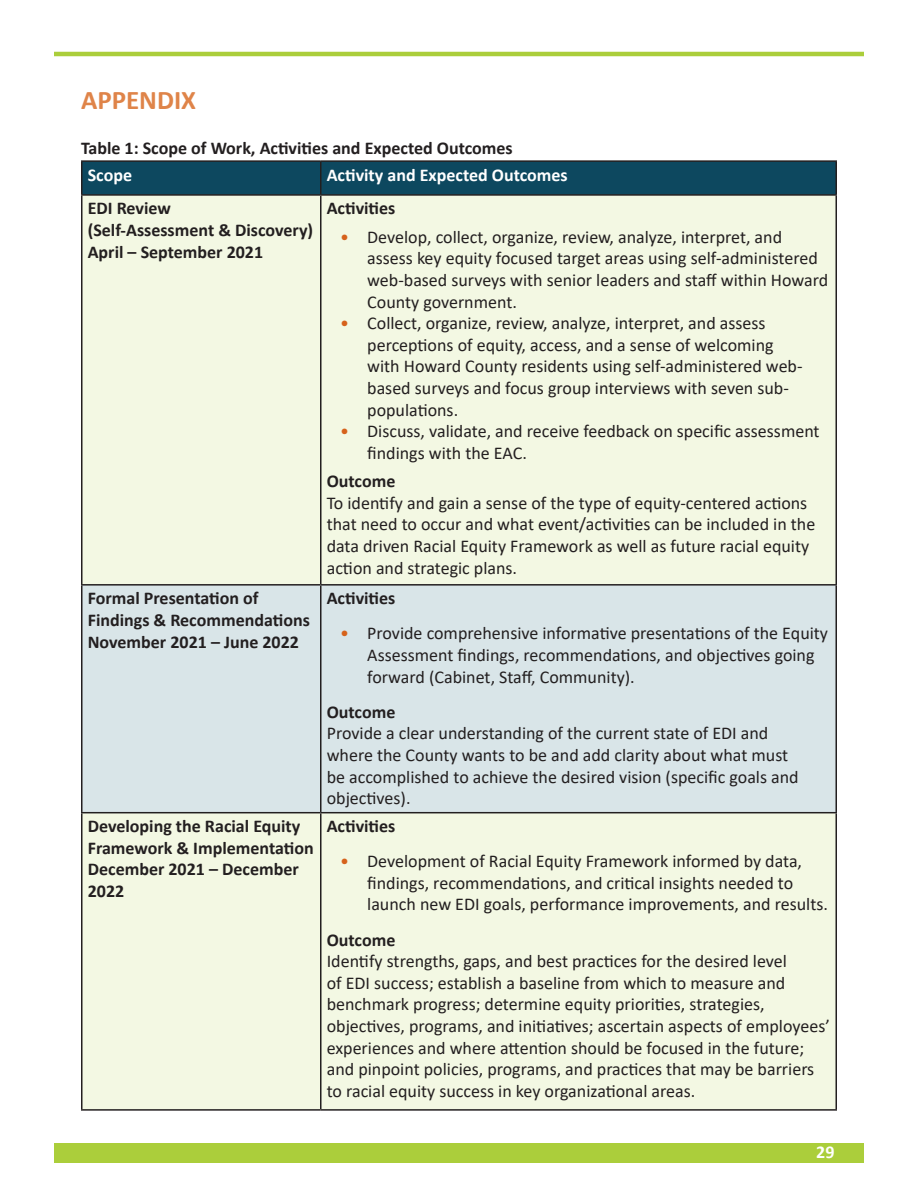
<style>
.page{position:relative;width:918px;height:1188px;background:#fff}
.page>*{position:absolute;margin:0;border:0;box-sizing:border-box;transform-origin:0 0}
.t1{font:700 27px "Calibri";color:#df8449}
.t2{font:18px/21.6px "Calibri";color:#231f20}
.t3{font:700 18px/21.6px "Calibri";color:#231f20}
.t4{font:700 18px "Calibri";color:#fff}
.s1{color:#d6621b}
</style>
<div class="page">
<div style="left:54px;top:1143px;width:810px;height:20px;background:#abce3b"></div>
<hr style="left:54px;top:52px;width:810px;height:4px;background:#abce3b">
<div style="left:82px;top:162px;width:754px;height:32px;background:#0d485f"></div>
<div style="left:82px;top:196px;width:754px;height:913px;background:#f3f8e3"></div>
<div style="left:82px;top:586px;width:754px;height:226px;background:#d9e5e8"></div>
<hr style="left:81px;top:160px;width:240px;height:2px;background:#231f20">
<hr style="left:81px;top:162px;width:1px;height:32px;background:#231f20">
<hr style="left:321px;top:160px;width:516px;height:2px;background:#231f20">
<hr style="left:320px;top:162px;width:2px;height:32px;background:#231f20">
<hr style="left:836px;top:162px;width:1px;height:32px;background:#231f20">
<hr style="left:81px;top:194px;width:240px;height:2px;background:#231f20">
<hr style="left:81px;top:196px;width:1px;height:388px;background:#231f20">
<hr style="left:321px;top:194px;width:516px;height:2px;background:#231f20">
<hr style="left:320px;top:196px;width:2px;height:388px;background:#231f20">
<hr style="left:836px;top:196px;width:1px;height:388px;background:#231f20">
<hr style="left:81px;top:584px;width:240px;height:2px;background:#231f20">
<hr style="left:81px;top:586px;width:1px;height:226px;background:#231f20">
<hr style="left:321px;top:584px;width:516px;height:2px;background:#231f20">
<hr style="left:320px;top:586px;width:2px;height:226px;background:#231f20">
<hr style="left:836px;top:586px;width:1px;height:226px;background:#231f20">
<hr style="left:81px;top:812px;width:240px;height:1px;background:#231f20">
<hr style="left:81px;top:813px;width:1px;height:296px;background:#231f20">
<hr style="left:321px;top:812px;width:516px;height:1px;background:#231f20">
<hr style="left:320px;top:813px;width:2px;height:296px;background:#231f20">
<hr style="left:836px;top:813px;width:1px;height:296px;background:#231f20">
<hr style="left:81px;top:1109px;width:240px;height:2px;background:#231f20">
<hr style="left:321px;top:1109px;width:516px;height:2px;background:#231f20">
<h1 class="t1" style="left:81px;top:81px;width:117px">APPENDIX</h1>
<p class="t3" style="left:81px;top:137px;width:433px">Table 1: Scope of Work, Activities and Expected Outcomes</p>
<p class="t4" style="left:88px;top:162px;width:46px">Scope</p>
<p class="t4" style="left:327px;top:162px;width:242px">Activity and Expected Outcomes</p>
<p class="t3" style="left:88px;top:197px;width:227px">EDI Review<br>(Self-Assessment &amp; Discovery)<br>April – September 2021</p>
<p class="t3" style="left:327px;top:197px;width:70px">Activities</p>
<p class="t2" style="left:367px;top:226px;width:463px;text-indent:-27px"><span class="s1">•</span> Develop, collect, organize, review, analyze, interpret, and assess key equity focused target areas using self-administered web-based surveys with senior leaders and staff within Howard County government.</p>
<p class="t2" style="left:367px;top:312px;width:437px;text-indent:-27px"><span class="s1">•</span> Collect, organize, review, analyze, interpret, and assess perceptions of equity, access, and a sense of welcoming with Howard County residents using self-administered web&shy;based surveys and focus group interviews with seven sub&shy;populations.</p>
<p class="t2" style="left:367px;top:420px;width:454px;text-indent:-27px"><span class="s1">•</span> Discuss, validate, and receive feedback on specific assessment findings with the EAC.</p>
<p class="t3" style="left:327px;top:470px;width:70px">Outcome</p>
<p class="t2" style="left:327px;top:492px;width:490px">To identify and gain a sense of the type of equity-centered actions that need to occur and what event/activities can be included in the data driven Racial Equity Framework as well as future racial equity action and strategic plans.</p>
<p class="t3" style="left:88px;top:587px;width:224px">Formal Presentation of<br>Findings &amp; Recommendations<br>November 2021 – June 2022</p>
<p class="t3" style="left:327px;top:587px;width:70px">Activities</p>
<p class="t2" style="left:367px;top:622px;width:462px;text-indent:-27px"><span class="s1">•</span> Provide comprehensive informative presentations of the Equity<br>Assessment findings, recommendations, and objectives going forward (Cabinet, Staff, Community).</p>
<p class="t3" style="left:327px;top:701px;width:70px">Outcome</p>
<p class="t2" style="left:327px;top:722px;width:473px">Provide a clear understanding of the current state of EDI and where the County wants to be and add clarity about what must be accomplished to achieve the desired vision (specific goals and objectives).</p>
<p class="t3" style="left:88px;top:815px;width:228px">Developing the Racial Equity<br>Framework &amp; Implementation<br>December 2021 – December<br>2022</p>
<p class="t3" style="left:327px;top:815px;width:70px">Activities</p>
<p class="t2" style="left:367px;top:850px;width:462px;text-indent:-27px"><span class="s1">•</span> Development of Racial Equity Framework informed by data, findings, recommendations, and critical insights needed to launch new EDI goals, performance improvements, and results.</p>
<p class="t3" style="left:327px;top:929px;width:70px">Outcome</p>
<p class="t2" style="left:327px;top:950px;width:505px">Identify strengths, gaps, and best practices for the desired level<br>of EDI success; establish a baseline from which to measure and benchmark progress; determine equity priorities, strategies, objectives, programs, and initiatives; ascertain aspects of employees’ experiences and where attention should be focused in the future; and pinpoint policies, programs, and practices that may be barriers to racial equity success in key organizational areas.</p>
<p class="t4" style="left:816px;top:1139px;width:20px">29</p>
</div>
